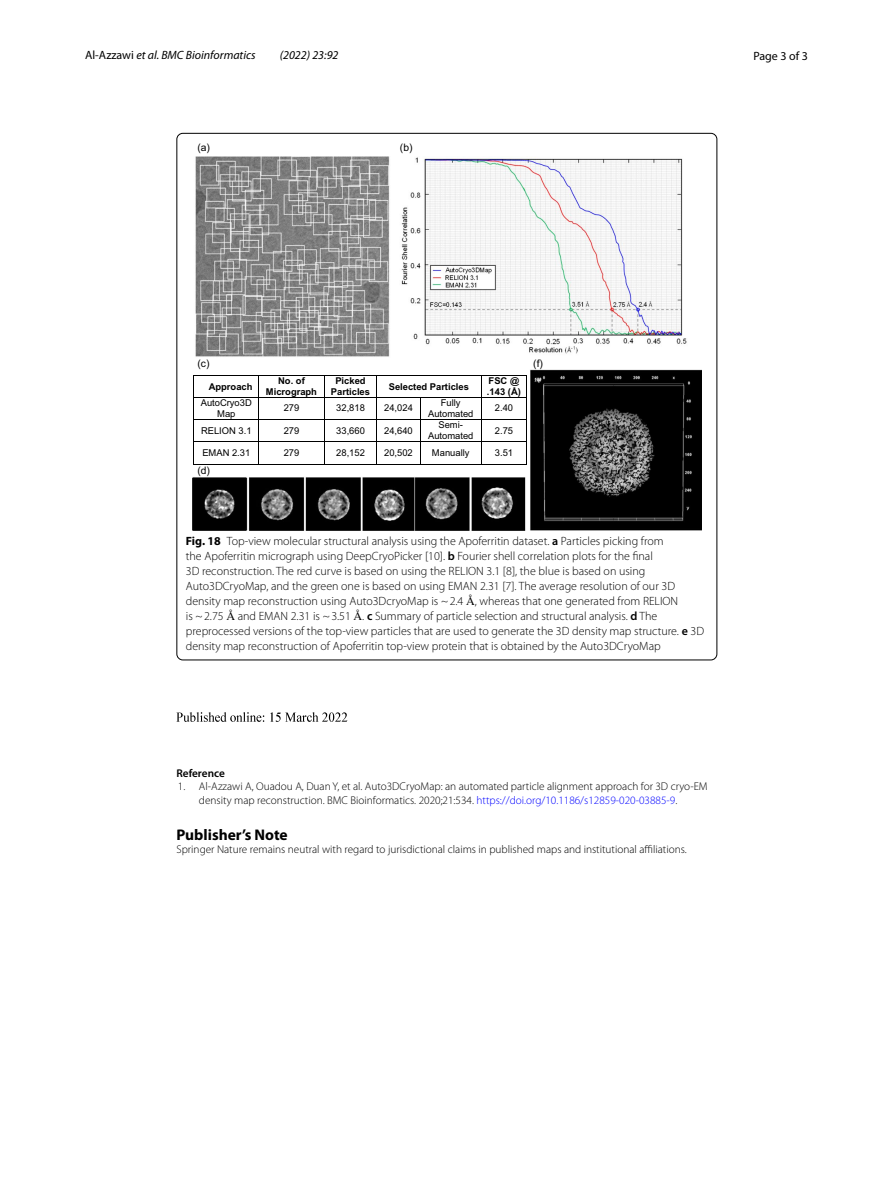
<style>
.page{position:relative;width:893px;height:1187px;background:#fff}
.page>*{position:absolute;margin:0;border:0;box-sizing:border-box;transform-origin:0 0}
.t1{font:700 15.45px "Myriad Pro";color:#000}
.t2{font:300 12px/15px "Myriad Pro";color:#000}
.t3{font:italic 12px "Myriad Pro";color:#000}
.t4{font:12px "Myriad Pro";color:#000}
.t5{font:300 11.25px/13.5px "Myriad Pro";color:#000}
.t6{font:600 11.25px "Myriad Pro";color:#000}
.t7{font:10.35px "Arial MT2";color:#000}
.t8{font:9.45px/10.8px "Arial MT2";color:#000;text-align:center}
.t9{font:9.45px/10.8px "Arial Bold MT2";color:#000;text-align:center}
.s1{font-style:normal}
.s2{font-weight:700}
.s3{font-weight:600}
.s4{font-family:"STIX Math";font-weight:400}
.s5{color:#00f}
</style>
<div class="page">
<img style="left:176px;top:712px;width:172px;height:10px">
<img style="left:192px;top:156px;width:509px;height:374px">
<hr style="left:194px;top:375px;width:65px;height:1px;background:#000">
<hr style="left:259px;top:375px;width:65px;height:1px;background:#000">
<hr style="left:325px;top:375px;width:52px;height:1px;background:#000">
<hr style="left:377px;top:375px;width:104px;height:1px;background:#000">
<hr style="left:481px;top:375px;width:46px;height:1px;background:#000">
<hr style="left:194px;top:397px;width:65px;height:1px;background:#000">
<hr style="left:259px;top:397px;width:65px;height:1px;background:#000">
<hr style="left:325px;top:397px;width:52px;height:1px;background:#000">
<hr style="left:377px;top:397px;width:43px;height:1px;background:#000">
<hr style="left:420px;top:397px;width:61px;height:1px;background:#000">
<hr style="left:481px;top:397px;width:46px;height:1px;background:#000">
<hr style="left:194px;top:419px;width:65px;height:1px;background:#000">
<hr style="left:259px;top:419px;width:65px;height:1px;background:#000">
<hr style="left:325px;top:419px;width:52px;height:1px;background:#000">
<hr style="left:377px;top:419px;width:43px;height:1px;background:#000">
<hr style="left:420px;top:419px;width:61px;height:1px;background:#000">
<hr style="left:481px;top:419px;width:46px;height:1px;background:#000">
<hr style="left:194px;top:441px;width:65px;height:1px;background:#000">
<hr style="left:259px;top:441px;width:65px;height:1px;background:#000">
<hr style="left:325px;top:441px;width:52px;height:1px;background:#000">
<hr style="left:377px;top:441px;width:43px;height:1px;background:#000">
<hr style="left:420px;top:441px;width:61px;height:1px;background:#000">
<hr style="left:481px;top:441px;width:46px;height:1px;background:#000">
<svg style="left:194px;top:376px;width:1px;height:88px"></svg>
<hr style="left:194px;top:464px;width:65px;height:1px;background:#000">
<svg style="left:259px;top:376px;width:1px;height:88px"></svg>
<hr style="left:259px;top:464px;width:65px;height:1px;background:#000">
<svg style="left:324px;top:375px;width:1px;height:90px"></svg>
<hr style="left:325px;top:464px;width:52px;height:1px;background:#000">
<svg style="left:377px;top:376px;width:1px;height:88px"></svg>
<hr style="left:377px;top:464px;width:43px;height:1px;background:#000">
<svg style="left:420px;top:398px;width:1px;height:66px"></svg>
<hr style="left:420px;top:464px;width:61px;height:1px;background:#000">
<svg style="left:481px;top:376px;width:1px;height:88px"></svg>
<hr style="left:481px;top:464px;width:46px;height:1px;background:#000">
<svg style="left:527px;top:375px;width:1px;height:90px"></svg>
<p class="t3" style="left:85px;top:48px;width:172px"><span class="s1">Al‑Azzawi</span> et al. BMC Bioinformatics</p>
<p class="t3" style="left:280px;top:48px;width:60px">(2022) 23:92</p>
<p class="t4" style="left:753px;top:48px;width:56px">Page 3 of 3</p>
<p class="t7" style="left:197px;top:141px;width:14px">(a)</p>
<p class="t7" style="left:400px;top:141px;width:14px">(b)</p>
<p class="t7" style="left:197px;top:356px;width:14px">(c)</p>
<p class="t7" style="left:533px;top:356px;width:11px">(f)</p>
<p class="t9" style="left:209px;top:381px;width:45px">Approach</p>
<p class="t9" style="left:266px;top:375px;width:53px">No. of<br>Micrograph</p>
<p class="t9" style="left:331px;top:375px;width:41px">Picked<br>Particles</p>
<p class="t9" style="left:389px;top:381px;width:82px">Selected Particles</p>
<p class="t9" style="left:487px;top:375px;width:35px;text-align:left">FSC @ .143 (Å)</p>
<p class="t8" style="left:201px;top:397px;width:53px">AutoCryo3D<br>Map</p>
<p class="t8" style="left:284px;top:403px;width:17px">279</p>
<p class="t8" style="left:336px;top:403px;width:30px">32,818</p>
<p class="t8" style="left:384px;top:403px;width:30px">24,024</p>
<p class="t8" style="left:428px;top:397px;width:47px">Fully<br>Automated</p>
<p class="t8" style="left:495px;top:403px;width:20px">2.40</p>
<p class="t8" style="left:201px;top:425px;width:52px">RELION 3.1</p>
<p class="t8" style="left:284px;top:425px;width:17px">279</p>
<p class="t8" style="left:336px;top:425px;width:30px">33,660</p>
<p class="t8" style="left:384px;top:425px;width:30px">24,640</p>
<p class="t8" style="left:428px;top:420px;width:47px">Semi-<br>Automated</p>
<p class="t8" style="left:495px;top:425px;width:20px">2.75</p>
<p class="t8" style="left:202px;top:448px;width:49px">EMAN 2.31</p>
<p class="t8" style="left:284px;top:448px;width:17px">279</p>
<p class="t8" style="left:336px;top:448px;width:30px">28,152</p>
<p class="t8" style="left:384px;top:448px;width:30px">20,502</p>
<p class="t8" style="left:432px;top:448px;width:39px">Manually</p>
<p class="t8" style="left:495px;top:448px;width:20px">3.51</p>
<p class="t7" style="left:197px;top:464px;width:14px">(d)</p>
<p class="t2" style="left:186px;top:534px;width:520px"><span class="s2">Fig. 18</span> Top-view molecular structural analysis using the Apoferritin dataset. <span class="s3">a</span> Particles picking from<br>the Apoferritin micrograph using DeepCryoPicker [10]. <span class="s3">b</span> Fourier shell correlation plots for the final<br>3D reconstruction. The red curve is based on using the RELION 3.1 [8], the blue is based on using Auto3DCryoMap, and the green one is based on using EMAN 2.31 [7]. The average resolution of our 3D density map reconstruction using Auto3DcryoMap is ~2.4 <span class="s4">Å</span>, whereas that one generated from RELION<br>is ~2.75 <span class="s4">Å</span> and EMAN 2.31 is ~3.51 <span class="s4">Å</span>. <span class="s3">c</span> Summary of particle selection and structural analysis. <span class="s3">d</span> The preprocessed versions of the top-view particles that are used to generate the 3D density map structure. <span class="s3">e</span> 3D density map reconstruction of Apoferritin top-view protein that is obtained by the Auto3DCryoMap</p>
<p class="t6" style="left:176px;top:765px;width:50px">Reference</p>
<p class="t5" style="left:199px;top:779px;width:510px;text-indent:-21px">1. Al-Azzawi A, Ouadou A, Duan Y, et al. Auto3DCryoMap: an automated particle alignment approach for 3D cryo-EM density map reconstruction. BMC Bioinformatics. 2020;21:534. <span class="s5">https://doi.org/10.1186/s12859- 020- 03885-9</span>.</p>
<p class="t1" style="left:176px;top:824px;width:113px">Publisher’s Note</p>
<p class="t5" style="left:176px;top:842px;width:512px">Springer Nature remains neutral with regard to jurisdictional claims in published maps and institutional affiliations.</p>
</div>
